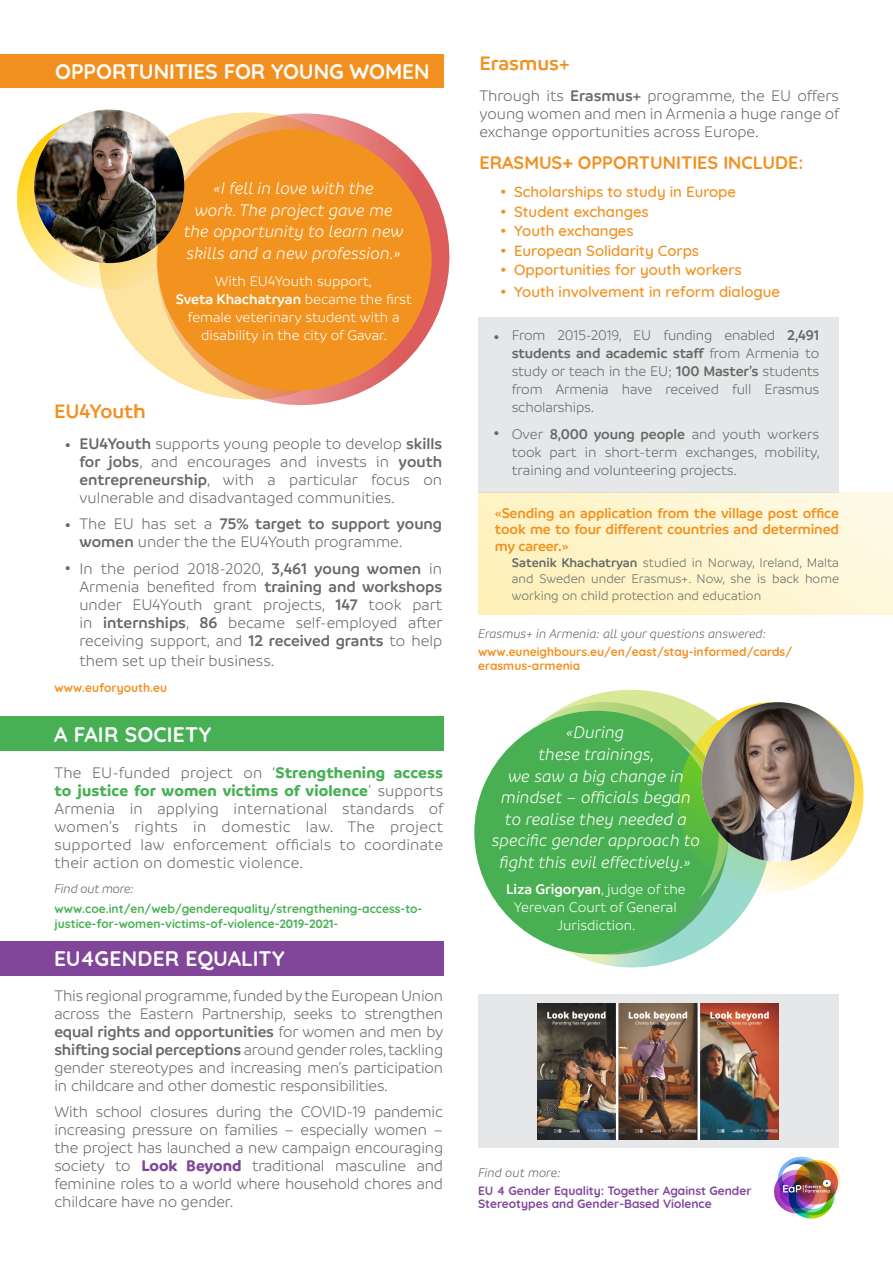
<style>
.page{position:relative;width:893px;height:1263px;background:#fff}
.page>*{position:absolute;margin:0;border:0;box-sizing:border-box;transform-origin:0 0}
.t1{font:700 21px "Quicksand";color:#fff}
.t2{font:600 21px "Branding";color:#f2901f}
.texte_bulles_blanc{font:italic 300 18px/21.6px "Branding";color:#fff;text-align:center}
.t3{font:700 18px "Quicksand";color:#f2901f}
.petit_titre{font:500 18px "Branding";color:#666767}
.petit_titre-2{font:300 16.5px/18px "Branding";color:#686967;text-align:justify}
.petit_titre-3{font:600 16.5px "Branding";color:#686967}
.petit_titre-4{font:300 15px/18px "Branding";letter-spacing:-.01em;color:#666767;text-align:justify}
.texte_bulles_blanc-2{font:300 15px/18px "Branding";color:#fff;text-align:center}
.t4{font:500 15px "Quicksand";color:#f2901f}
.t5{font:600 15px/16.5px "Branding";letter-spacing:-.01em;color:#f2901f;text-align:justify}
.t6{font:500 15px "Quicksand";color:#f29020}
.t7{font:300 13.5px/16.2px "Branding";color:#686967;text-align:justify}
.t8{font:italic 300 13.5px "Branding";color:#676867}
.t9{font:italic 300 13.5px "Branding";letter-spacing:-.02em;color:#676867}
.t10{font:700 12px/15px "Quicksand";color:#47b054}
.t11{font:700 12px/13.5px "Quicksand";color:#f29020}
.t12{font:700 12px/13.5px "Quicksand";color:#81469a}
.s1{font-weight:600}
.s2{font-weight:500;font-size:18px;color:#666767}
.s3{font-weight:300}
.s4{font-weight:700;color:#47b054}
.s5{font-weight:700;color:#81469a}
.s6{color:#f2901f}
</style>
<div class="page">
<div style="left:478px;top:317px;width:361px;height:175px;background:#e6e7e9"></div>
<div style="left:478px;top:994px;width:361px;height:154px;background:#e6e7e9"></div>
<div style="left:0;top:716px;width:443px;height:35px;background:#47b054"></div>
<div style="left:0;top:941px;width:443px;height:35px;background:#81469a"></div>
<div style="left:0;top:54px;width:443px;height:34px;background:#f2901f"></div>
<svg style="left:474px;top:689px;width:274px;height:279px"></svg>
<svg style="left:107px;top:302px;width:30px;height:49px"></svg>
<svg style="left:137px;top:112px;width:313px;height:294px"></svg>
<div style="left:474px;top:711px;width:245px;height:243px;background:#48b052;border-radius:50%"></div>
<img style="left:774px;top:1156px;width:67px;height:63px">
<svg style="left:17px;top:109px;width:182px;height:193px"></svg>
<svg style="left:665px;top:689px;width:199px;height:217px"></svg>
<div style="left:157px;top:129px;width:275px;height:262px;background:#f3931f;border-radius:50%"></div>
<img style="left:34px;top:110px;width:150px;height:153px">
<img style="left:702px;top:702px;width:152px;height:160px">
<div style="left:478px;top:492px;width:415px;height:123px;background:linear-gradient(to right,#fef1bc,#fef9e2)"></div>
<img style="left:538px;top:1003px;width:241px;height:136px">
<p class="t1" style="left:55px;top:54px;width:376px">OPPORTUNITIES FOR YOUNG WOMEN</p>
<p class="texte_bulles_blanc" style="left:184px;top:178px;width:221px">«I fell in love with the<br>work. The project gave me the opportunity to learn new skills and a new profession.»</p>
<p class="texte_bulles_blanc-2" style="left:215px;top:272px;width:158px">With EU4Youth support,</p>
<p class="texte_bulles_blanc-2" style="left:176px;top:290px;width:237px"><span class="s1">Sveta Khachatryan</span> became the first female veterinary student with a disability in the city of Gavar.</p>
<p class="t2" style="left:54px;top:400px;width:93px">EU4Youth</p>
<p class="petit_titre-2" style="left:80px;top:452px;width:364px"><span class="s1">for jobs</span>, and encourages and invests in <span class="s1">youth entrepreneurship</span>, with a particular focus on vulnerable and disadvantaged communities.</p>
<p class="petit_titre-2" style="left:80px;top:533px;width:325px"><span class="s1">women</span> under the the EU4Youth programme.</p>
<p class="petit_titre-2" style="left:80px;top:577px;width:365px">Armenia benefited from <span class="s1">training and workshops </span>under EU4Youth grant projects, <span class="s1">147</span> took part in <span class="s1">internships</span>, <span class="s1">86</span> became self-employed after receiving support, and <span class="s1">12 received grants</span> to help</p>
<p class="petit_titre-2" style="left:80px;top:651px;width:196px">them set up their business.</p>
<p class="petit_titre-2" style="left:65px;top:434px;width:379px"><span class="s2">•</span> <span class="s1">EU4Youth</span> supports young people to develop <span class="s1">skills</span></p>
<p class="petit_titre-3" style="left:65px;top:515px;width:379px"><span class="s2">•</span> <span class="s3">The EU has set a</span> 75% target to support young</p>
<p class="petit_titre-2" style="left:65px;top:559px;width:379px"><span class="s2">•</span> In the period 2018-2020, <span class="s1">3,461 young women</span> in</p>
<p class="t11" style="left:55px;top:680px;width:114px">www.euforyouth.eu</p>
<p class="t1" style="left:54px;top:717px;width:159px">A FAIR SOCIETY</p>
<p class="petit_titre-2" style="left:54px;top:764px;width:391px">The EU-funded project on ‘<span class="s4">Strengthening access to justice for women victims of violence</span>’ supports Armenia in applying international standards of women’s rights in domestic law. The project supported law enforcement officials to coordinate their action on domestic violence.</p>
<p class="t9" style="left:55px;top:882px;width:80px">Find out more:</p>
<p class="t10" style="left:55px;top:900px;width:369px">www.coe.int/en/web/genderequality/strengthening-access-to&shy;justice-for-women-victims-of-violence-2019-2021-</p>
<p class="t1" style="left:54px;top:941px;width:232px">EU4GENDER EQUALITY</p>
<p class="petit_titre-2" style="left:54px;top:987px;width:390px">This regional programme, funded by the European Union across the Eastern Partnership, seeks to strengthen <span class="s1">equal rights and opportunities</span> for women and men by <span class="s1">shifting social perceptions</span> around gender roles, tackling gender stereotypes and increasing men’s participation in childcare and other domestic responsibilities.</p>
<p class="petit_titre-2" style="left:54px;top:1103px;width:390px">With school closures during the COVID-19 pandemic increasing pressure on families – especially women – the project has launched a new campaign encouraging society to <span class="s5">Look Beyond</span> traditional masculine and feminine roles to a world where household chores and childcare have no gender.</p>
<p class="t2" style="left:479px;top:52px;width:92px">Erasmus+</p>
<p class="petit_titre-2" style="left:479px;top:87px;width:361px">Through its <span class="s1">Erasmus+</span> programme, the EU offers young women and men in Armenia a huge range of exchange opportunities across Europe.</p>
<p class="t3" style="left:479px;top:148px;width:325px">ERASMUS+ OPPORTUNITIES INCLUDE:</p>
<p class="t4" style="left:501px;top:180px;width:237px">• Scholarships to study in Europe</p>
<p class="t4" style="left:501px;top:199px;width:150px">• Student exchanges</p>
<p class="t4" style="left:501px;top:219px;width:134px">• Youth exchanges</p>
<p class="t6" style="left:501px;top:238px;width:200px"><span class="s6">•</span> European Solidarity Corps</p>
<p class="t4" style="left:501px;top:258px;width:243px">• Opportunities for youth workers</p>
<p class="t4" style="left:501px;top:279px;width:281px">• Youth involvement in reform dialogue</p>
<p class="petit_titre" style="left:493px;top:327px;width:8px">•</p>
<p class="petit_titre" style="left:493px;top:423px;width:8px">•</p>
<p class="petit_titre-4" style="left:512px;top:326px;width:309px">From 2015-2019, EU funding enabled <span class="s1">2,491 students and academic staff</span> from Armenia to study or teach in the EU; <span class="s1">100 Master’s</span> students from Armenia have received full Erasmus scholarships.</p>
<p class="petit_titre-4" style="left:512px;top:425px;width:310px">Over <span class="s1">8,000 young people</span> and youth workers took part in short-term exchanges, mobility, training and volunteering projects.</p>
<p class="t5" style="left:495px;top:505px;width:346px">«Sending an application from the village post office took me to four different countries and determined my career.»</p>
<p class="t7" style="left:512px;top:555px;width:329px"><span class="s1">Satenik Khachatryan</span> studied in Norway, Ireland, Malta and Sweden under Erasmus+. Now, she is back home working on child protection and education</p>
<p class="t8" style="left:478px;top:627px;width:289px">Erasmus+ in Armenia: all your questions answered:</p>
<p class="t11" style="left:478px;top:644px;width:316px">www.euneighbours.eu/en/east/stay-informed/cards/ erasmus-armenia</p>
<p class="texte_bulles_blanc" style="left:492px;top:722px;width:210px">«During<br>these trainings,<br>we saw a big change in mindset – officials began to realise they needed a specific gender approach to fight this evil effectively.»</p>
<p class="texte_bulles_blanc-2" style="left:506px;top:881px;width:181px"><span class="s1">Liza Grigoryan</span>, judge of the<br>Yerevan Court of General<br>Jurisdiction.</p>
<p class="t8" style="left:478px;top:1165px;width:84px">Find out more:</p>
<p class="t12" style="left:478px;top:1182px;width:275px">EU 4 Gender Equality: Together Against Gender<br>Stereotypes and Gender-Based Violence</p>
</div>
